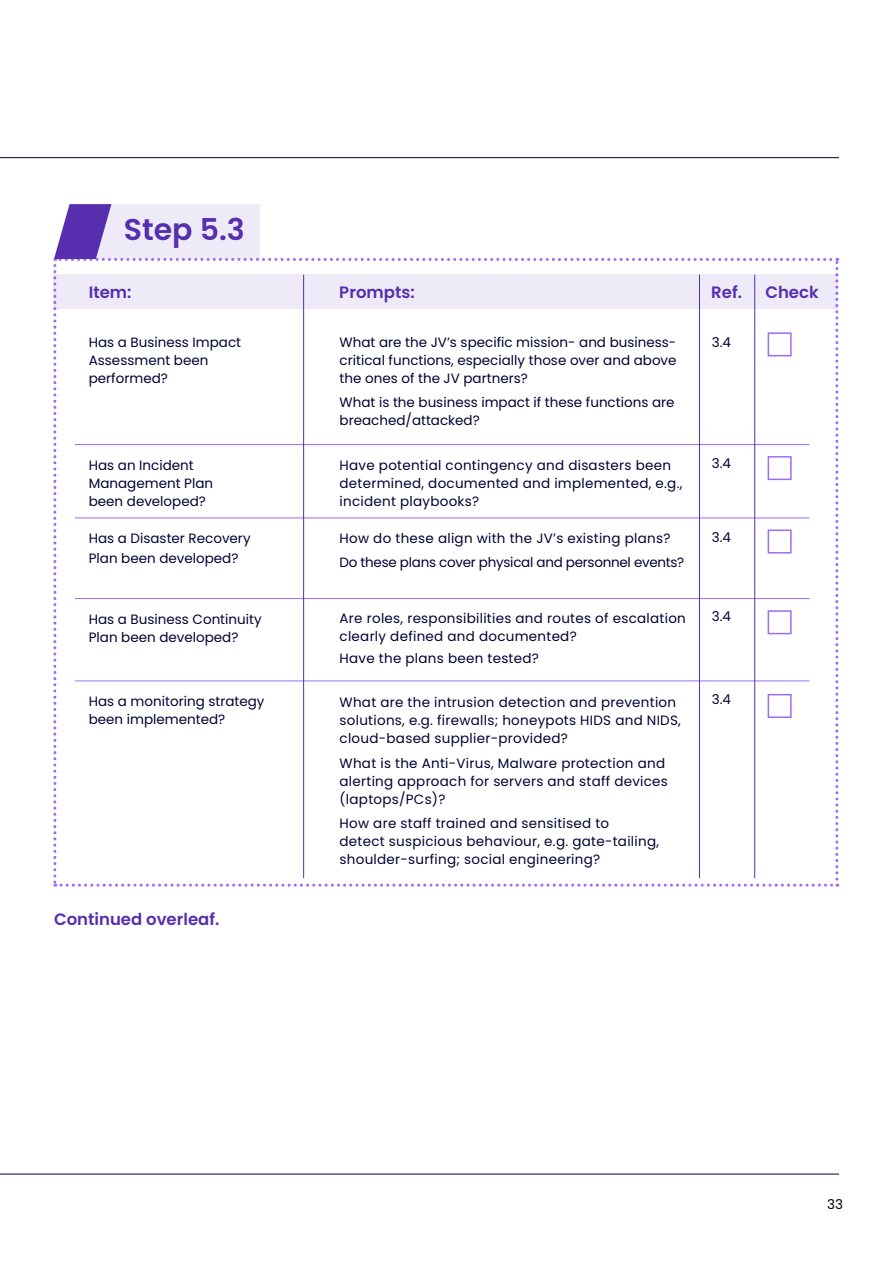
<style>
.page{position:relative;width:893px;height:1263px;background:#fff}
.page>*{position:absolute;margin:0;border:0;box-sizing:border-box;transform-origin:0 0}
.t1{font:600 30px "Poppins";color:#562eae}
.t2{font:600 16.5px "Poppins";color:#562eae}
.t3{font:13.5px/18px "Poppins";letter-spacing:.02em;color:#000336}
.t4{font:13.5px/18px "Poppins";color:#000336}
.t5{font:13.5px/24px "Poppins";letter-spacing:-.02em;color:#000336}
.t6{font:13.5px "Poppins";color:#000}
</style>
<div class="page">
<hr style="left:0;top:157px;width:839px;height:1px;background:#000336">
<hr style="left:0;top:1174px;width:839px;height:1px;background:#000336">
<svg style="left:53px;top:204px;width:785px;height:683px"></svg>
<h1 class="t1" style="left:124px;top:212px;width:122px">Step 5.3</h1>
<p class="t2" style="left:89px;top:282px;width:44px">Item:</p>
<p class="t2" style="left:339px;top:282px;width:77px">Prompts:</p>
<p class="t2" style="left:711px;top:282px;width:32px">Ref.</p>
<p class="t2" style="left:765px;top:282px;width:55px">Check</p>
<p class="t4" style="left:89px;top:333px;width:154px">Has a Business Impact<br>Assessment been performed?</p>
<p class="t3" style="left:340px;top:333px;width:338px;text-align:justify">What are the JV’s specific mission- and business&shy;critical functions, especially those over and above the ones of the JV partners?</p>
<p class="t4" style="left:340px;top:393px;width:336px">What is the business impact if these functions are breached/attacked?</p>
<p class="t3" style="left:340px;top:456px;width:344px">Have potential contingency and disasters been determined, documented and implemented, e.g., incident playbooks?</p>
<p class="t5" style="left:340px;top:526px;width:346px">How do these align with the JV’s existing plans?<br>Do these plans cover physical and personnel events?</p>
<p class="t3" style="left:712px;top:333px;width:21px">3.4</p>
<p class="t3" style="left:712px;top:454px;width:21px">3.4</p>
<p class="t4" style="left:89px;top:456px;width:126px">Has an Incident<br>Management Plan been developed?</p>
<p class="t4" style="left:89px;top:529px;width:163px;line-height:19.5px">Has a Disaster Recovery<br>Plan been developed?</p>
<p class="t3" style="left:712px;top:528px;width:21px">3.4</p>
<p class="t4" style="left:89px;top:610px;width:174px">Has a Business Continuity<br>Plan been developed?</p>
<p class="t4" style="left:89px;top:692px;width:177px">Has a monitoring strategy been implemented?</p>
<p class="t2" style="left:54px;top:909px;width:167px">Continued overleaf.</p>
<p class="t3" style="left:340px;top:609px;width:348px">Are roles, responsibilities and routes of escalation clearly defined and documented?</p>
<p class="t3" style="left:340px;top:649px;width:201px">Have the plans been tested?</p>
<p class="t3" style="left:340px;top:694px;width:343px">What are the intrusion detection and prevention solutions, e.g. firewalls; honeypots HIDS and NIDS, cloud-based supplier-provided?</p>
<p class="t3" style="left:340px;top:754px;width:330px">What is the Anti-Virus, Malware protection and alerting approach for servers and staff devices (laptops/PCs)?</p>
<p class="t3" style="left:340px;top:814px;width:321px">How are staff trained and sensitised to<br>detect suspicious behaviour, e.g. gate-tailing, shoulder-surfing; social engineering?</p>
<p class="t3" style="left:712px;top:607px;width:21px">3.4</p>
<p class="t3" style="left:712px;top:691px;width:21px">3.4</p>
<p class="t6" style="left:827px;top:1196px;width:17px">33</p>
</div>
